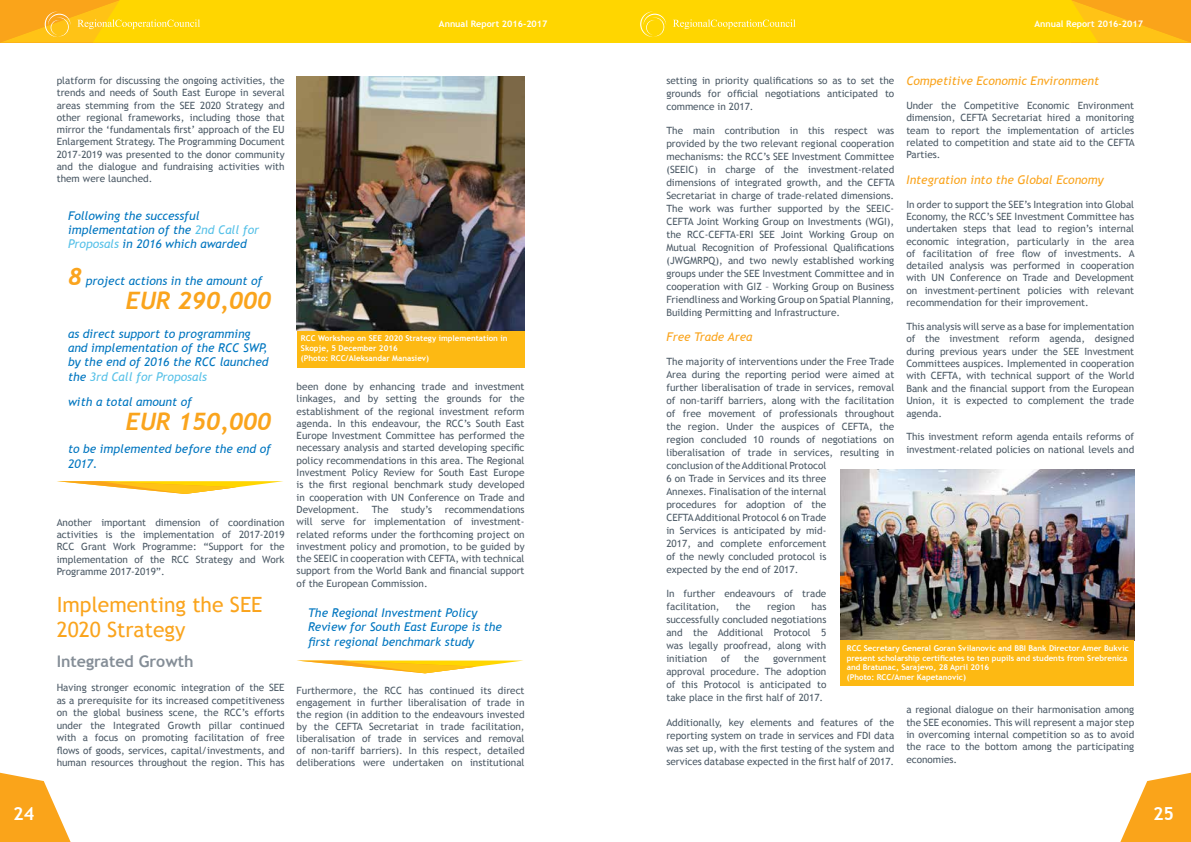
<style>
.page{position:relative;width:1191px;height:842px;background:#fff}
.page>*{position:absolute;margin:0;border:0;box-sizing:border-box;transform-origin:0 0}
.t1{font:italic 700 24px "Trebuchet";color:#faa41d}
.t2{font:21px/25.2px "Trebuchet MS";color:#faa41d}
.t3{font:700 18px "Trebuchet MS";color:#fff}
.t4{font:700 16px "Trebuchet MS";color:#858e97}
.t5{font:italic 12px/14.4px "Trebuchet MS";color:#0076c0}
.t6{font:italic 12px "Trebuchet MS";color:#faa41d}
.t7{font:10px/13px "Trebuchet MS";color:#4c5a66;text-align:justify}
.t8{font:700 9px "Trebuchet MS";color:#fff}
.t9{font:700 8px/9.6px "Trebuchet MS";color:#fff}
.s1{color:#57c1e8}
.s2{font-family:"Trebuchet";font-weight:700;font-size:24px;color:#faa41d}
</style>
<div class="page">
<svg style="left:0;top:0;width:1191px;height:43px;background:#fecf07"></svg>
<svg style="left:1120px;top:772px;width:71px;height:70px"></svg>
<svg style="left:0;top:772px;width:71px;height:70px"></svg>
<img style="left:297px;top:77px;width:228px;height:254px">
<div style="left:297px;top:331px;width:228px;height:36px;background:#fdb913"></div>
<img style="left:840px;top:469px;width:294px;height:171px">
<div style="left:840px;top:640px;width:294px;height:46px;background:#fdb913"></div>
<svg style="left:297px;top:660px;width:226px;height:13px"></svg>
<svg style="left:57px;top:481px;width:226px;height:13px"></svg>
<p class="t8" style="left:439px;top:18px;width:110px">Annual Report 2016-2017</p>
<p class="t8" style="left:1034px;top:18px;width:110px">Annual Report 2016-2017</p>
<p class="t7" style="left:57px;top:74px;width:229px;line-height:12.3px">platform for discussing the ongoing activities, the trends and needs of South East Europe in several areas stemming from the SEE 2020 Strategy and other regional frameworks, including those that mirror the ‘fundamentals first’ approach of the EU Enlargement Strategy. The Programming Document 2017-2019 was presented to the donor community and the dialogue and fundraising activities with them were launched.</p>
<p class="t5" style="left:68px;top:208px;width:193px">Following the successful implementation of the <span class="s1">2nd Call for<br>Proposals</span> in 2016 which awarded</p>
<p class="t5" style="left:68px;top:273px;width:196px"><span class="s2">8</span> project actions in the amount of</p>
<h1 class="t1" style="left:126px;top:285px;width:147px">EUR 290,000</h1>
<p class="t5" style="left:68px;top:326px;width:202px">as direct support to programming and implementation of the RCC SWP, by the end of 2016 the RCC launched the <span class="s1">3rd Call for Proposals</span></p>
<p class="t5" style="left:68px;top:395px;width:125px">with a total amount of</p>
<h1 class="t1" style="left:126px;top:407px;width:147px">EUR 150,000</h1>
<p class="t5" style="left:68px;top:442px;width:204px">to be implemented before the end of<br>2017.</p>
<p class="t7" style="left:57px;top:516px;width:229px;line-height:12.3px">Another important dimension of coordination activities is the implementation of 2017-2019<br>RCC Grant Work Programme: “Support for the implementation of the RCC Strategy and Work Programme 2017-2019”.</p>
<h2 class="t2" style="left:57px;top:592px;width:207px">Implementing the SEE<br>2020 Strategy</h2>
<h3 class="t4" style="left:57px;top:652px;width:138px">Integrated Growth</h3>
<p class="t7" style="left:57px;top:681px;width:229px;line-height:12.5px">Having stronger economic integration of the SEE as a prerequisite for its increased competitiveness on the global business scene, the RCC’s efforts under the Integrated Growth pillar continued with a focus on promoting facilitation of free flows of goods, services, capital/investments, and human resources throughout the region. This has</p>
<p class="t9" style="left:301px;top:334px;width:208px">RCC Workshop on SEE 2020 Strategy implementation in<br>Skopje, 5 December 2016<br>(Photo: RCC/Aleksandar Manasiev)</p>
<p class="t7" style="left:297px;top:380px;width:229px;line-height:12.3px">been done by enhancing trade and investment linkages, and by setting the grounds for the establishment of the regional investment reform agenda. In this endeavour, the RCC’s South East Europe Investment Committee has performed the necessary analysis and started developing specific policy recommendations in this area. The Regional Investment Policy Review for South East Europe is the first regional benchmark study developed in cooperation with UN Conference on Trade and Development. The</p>
<p class="t7" style="left:297px;top:503px;width:229px;line-height:12.3px;text-indent:148px">recommendations will serve for implementation of investment&shy;related reforms under the forthcoming project on investment policy and promotion, to be guided by the SEEIC in cooperation with CEFTA, with technical support from the World Bank and financial support of the European Commission.</p>
<p class="t7" style="left:401px;top:503px;width:33px">study’s</p>
<p class="t5" style="left:308px;top:606px;width:195px">The Regional Investment Policy<br>Review for South East Europe is the first regional benchmark study</p>
<p class="t7" style="left:297px;top:685px;width:229px;line-height:12px">Furthermore, the RCC has continued its direct engagement in further liberalisation of trade in the region (in addition to the endeavours invested by the CEFTA Secretariat in trade facilitation, liberalisation of trade in services and removal of non-tariff barriers). In this respect, detailed deliberations were undertaken on institutional</p>
<p class="t7" style="left:666px;top:74px;width:229px">setting in priority qualifications so as to set the grounds for official negotiations anticipated to commence in 2017.</p>
<p class="t7" style="left:666px;top:124px;width:230px">The main contribution in this respect was provided by the two relevant regional cooperation mechanisms: the RCC’s SEE Investment Committee (SEEIC) in charge of the investment-related dimensions of integrated growth, and the CEFTA Secretariat in charge of trade-related dimensions.<br>The work was further supported by the SEEIC-CEFTA Joint Working Group on Investments (WGI), the RCC-CEFTA-ERI SEE Joint Working Group on Mutual Recognition of Professional Qualifications (JWGMRPQ), and two newly established working groups under the SEE Investment Committee and in cooperation with GIZ – Working Group on Business Friendliness and Working Group on Spatial Planning, Building Permitting and Infrastructure.</p>
<p class="t6" style="left:666px;top:329px;width:88px">Free Trade Area</p>
<p class="t7" style="left:666px;top:355px;width:229px;text-align:left">The majority of interventions under the Free Trade Area during the reporting period were aimed at further liberalisation of trade in services, removal of non-tariff barriers, along with the facilitation of free movement of professionals throughout the region. Under the auspices of CEFTA, the region concluded 10 rounds of negotiations on liberalisation of trade in services, resulting in conclusion of the Additional Protocol<br>6 on Trade in Services and its three<br>Annexes. Finalisation of the internal<br>procedures for adoption of the<br>CEFTA Additional Protocol 6 on Trade<br>in Services is anticipated by mid-<br>2017, and complete enforcement<br>of the newly concluded protocol is<br>expected by the end of 2017.</p>
<p class="t7" style="left:666px;top:587px;width:161px">In further endeavours of trade facilitation,</p>
<p class="t6" style="left:906px;top:74px;width:194px">Competitive Economic Environment</p>
<p class="t7" style="left:906px;top:99px;width:230px;line-height:12.3px">Under the Competitive Economic Environment dimension, CEFTA Secretariat hired a monitoring team to report the implementation of articles related to competition and state aid to the CEFTA Parties.</p>
<p class="t6" style="left:906px;top:173px;width:199px">Integration into the Global Economy</p>
<p class="t7" style="left:906px;top:198px;width:230px;line-height:12.3px">In order to support the SEE’s Integration into Global Economy, the RCC’s SEE Investment Committee has undertaken steps that lead to region’s internal economic integration, particularly in the area of facilitation of free flow of investments. A detailed analysis was performed in cooperation with UN Conference on Trade and Development on investment-pertinent policies with relevant recommendation for their improvement.</p>
<p class="t7" style="left:906px;top:320px;width:229px;line-height:12.4px">This analysis will serve as a base for implementation of the investment reform agenda, designed during previous years under the SEE Investment Committees auspices. Implemented in cooperation with CEFTA, with technical support of the World Bank and the financial support from the European Union, it is expected to complement the trade agenda.</p>
<p class="t7" style="left:906px;top:431px;width:229px;line-height:12.4px">This investment reform agenda entails reforms of investment-related policies on national levels and</p>
<p class="t7" style="left:666px;top:600px;width:161px;text-indent:145px">has successfully concluded negotiations and the Additional Protocol 5 was legally proofread, along with initiation</p>
<p class="t7" style="left:736px;top:600px;width:16px">the</p>
<p class="t7" style="left:767px;top:600px;width:30px">region</p>
<p class="t9" style="left:846px;top:643px;width:284px">RCC Secretary General Goran Svilanovic and BBI Bank Director Amer Bukvic present scholarship certificates to ten pupils and students from Srebrenica and Bratunac, Sarajevo, 28 April 2016<br>(Photo: RCC/Amer Kapetanovic)</p>
<p class="t7" style="left:721px;top:652px;width:11px">of</p>
<p class="t7" style="left:744px;top:652px;width:16px">the</p>
<p class="t7" style="left:666px;top:652px;width:161px;text-indent:107px">government approval procedure. The adoption of this Protocol is anticipated to take place in the first half of 2017.</p>
<p class="t7" style="left:666px;top:716px;width:229px">Additionally, key elements and features of the reporting system on trade in services and FDI data was set up, with the first testing of the system and services database expected in the first half of 2017.</p>
<p class="t7" style="left:906px;top:703px;width:229px;line-height:12.4px">a regional dialogue on their harmonisation among the SEE economies. This will represent a major step in overcoming internal competition so as to avoid the race to the bottom among the participating economies.</p>
<h3 class="t3" style="left:13px;top:802px;width:23px">24</h3>
<h3 class="t3" style="left:1153px;top:802px;width:23px">25</h3>
</div>
